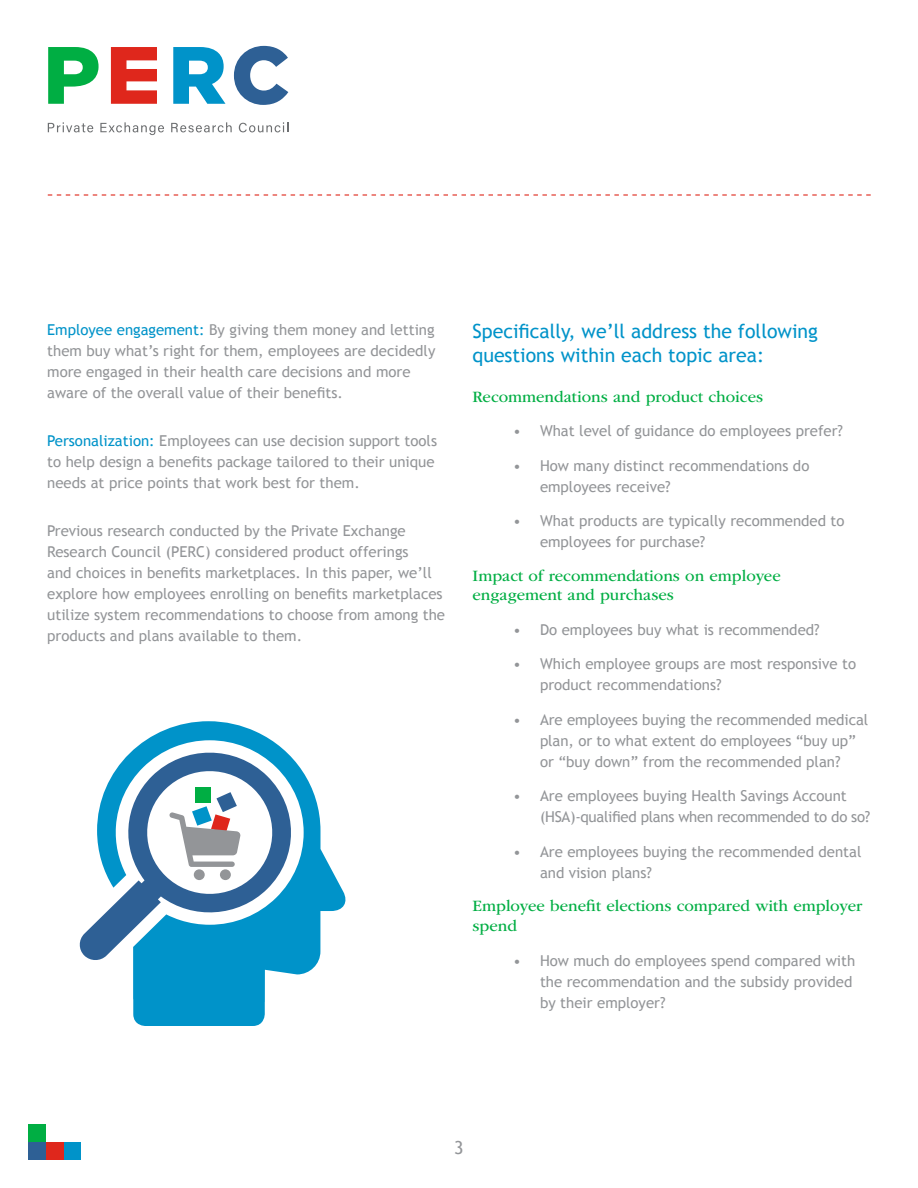
<style>
.page{position:relative;width:918px;height:1188px;background:#fff}
.page>*{position:absolute;margin:0;border:0;box-sizing:border-box;transform-origin:0 0}
.t1{font:19.5px/23.4px "Trebuchet MS";color:#0093c9}
.t2{font:18px "Trebuchet MS";color:#939598}
.t3{font:16.5px/19.8px "ITC Garamond Std";color:#00ae43}
.t4{font:15px/21px "Trebuchet MS";color:#939598}
.s1{color:#0093c9}
</style>
<div class="page">
<div style="left:64px;top:1142px;width:17px;height:18px;background:#0093c9"></div>
<div style="left:46px;top:1142px;width:18px;height:18px;background:#df271c"></div>
<div style="left:28px;top:1124px;width:18px;height:18px;background:#00ae43"></div>
<div style="left:28px;top:1142px;width:18px;height:18px;background:#2e6095"></div>
<svg style="left:48px;top:122px;width:45px;height:10px"></svg>
<svg style="left:100px;top:122px;width:64px;height:13px"></svg>
<svg style="left:171px;top:122px;width:61px;height:10px"></svg>
<svg style="left:239px;top:122px;width:49px;height:10px"></svg>
<svg style="left:111px;top:47px;width:46px;height:57px"></svg>
<svg style="left:173px;top:47px;width:53px;height:57px"></svg>
<svg style="left:234px;top:46px;width:54px;height:59px"></svg>
<svg style="left:48px;top:47px;width:51px;height:57px"></svg>
<svg style="left:48px;top:194px;width:823px;height:2px"></svg>
<svg style="left:79px;top:921px;width:18px;height:39px"></svg>
<svg style="left:97px;top:721px;width:249px;height:305px"></svg>
<p class="t4" style="left:47px;top:319px;width:390px"><span class="s1">Employee engagement:</span> By giving them money and letting them buy what’s right for them, employees are decidedly more engaged in their health care decisions and more aware of the overall value of their benefits.</p>
<p class="t4" style="left:47px;top:430px;width:391px"><span class="s1">Personalization:</span> Employees can use decision support tools to help design a benefits package tailored to their unique needs at price points that work best for them.</p>
<p class="t4" style="left:47px;top:520px;width:399px">Previous research conducted by the Private Exchange Research Council (PERC) considered product offerings<br>and choices in benefits marketplaces. In this paper, we’ll explore how employees enrolling on benefits marketplaces utilize system recommendations to choose from among the products and plans available to them.</p>
<h1 class="t1" style="left:472px;top:320px;width:347px">Specifically, we’ll address the following questions within each topic area:</h1>
<p class="t3" style="left:472px;top:387px;width:292px">Recommendations and product choices</p>
<p class="t4" style="left:513px;top:421px;width:332px">• What level of guidance do employees prefer?</p>
<p class="t4" style="left:540px;top:455px;width:271px;text-indent:-27px">• How many distinct recommendations do employees receive?</p>
<p class="t4" style="left:540px;top:511px;width:306px;text-indent:-27px">• What products are typically recommended to employees for purchase?</p>
<p class="t3" style="left:472px;top:566px;width:310px">Impact of recommendations on employee engagement and purchases</p>
<p class="t4" style="left:513px;top:619px;width:308px">• Do employees buy what is recommended?</p>
<p class="t4" style="left:540px;top:654px;width:318px;text-indent:-27px">• Which employee groups are most responsive to product recommendations?</p>
<p class="t4" style="left:540px;top:709px;width:330px;text-indent:-27px">• Are employees buying the recommended medical plan, or to what extent do employees “buy up” or “buy down” from the recommended plan?</p>
<p class="t4" style="left:540px;top:786px;width:332px;text-indent:-27px">• Are employees buying Health Savings Account (HSA)-qualified plans when recommended to do so?</p>
<p class="t4" style="left:540px;top:841px;width:323px;text-indent:-27px">• Are employees buying the recommended dental and vision plans?</p>
<p class="t3" style="left:472px;top:896px;width:391px">Employee benefit elections compared with employer spend</p>
<p class="t4" style="left:540px;top:950px;width:317px;text-indent:-27px">• How much do employees spend compared with the recommendation and the subsidy provided by their employer?</p>
<p class="t2" style="left:454px;top:1137px;width:11px">3</p>
</div>
